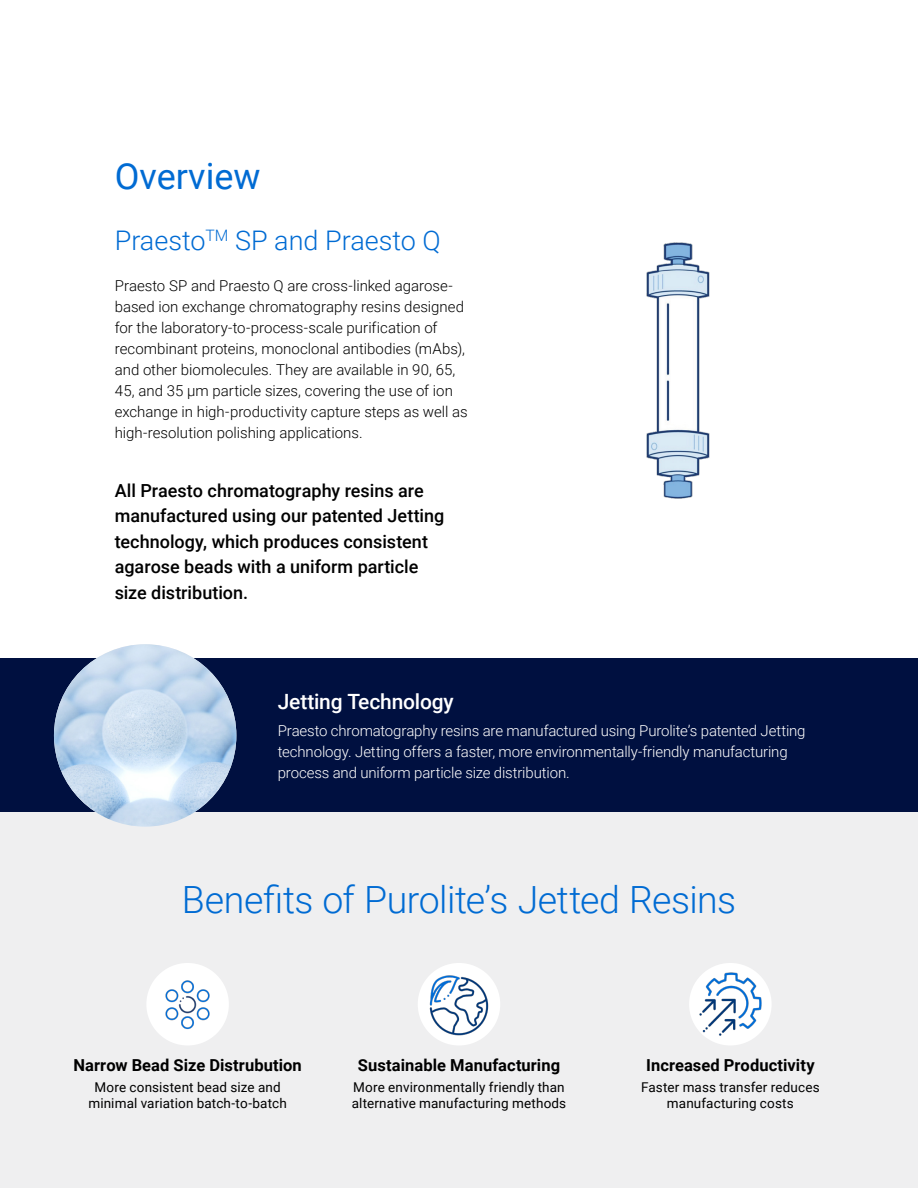
<style>
.page{position:relative;width:918px;height:1188px;background:#fff}
.page>*{position:absolute;margin:0;border:0;box-sizing:border-box;transform-origin:0 0}
.t1{font:300 37.5px "Roboto";letter-spacing:-.015em;color:#006bd3}
.t2{font:36px "Roboto";color:#006bd3}
.t3{font:300 27px "Roboto";color:#006bd3}
.t4{font:500 21px "Roboto";letter-spacing:-.01em;color:#fff}
.t5{font:500 18px/25.5px "Roboto";color:#000}
.t6{font:700 16.5px "Roboto";letter-spacing:.005em;color:#000}
.t7{font:300 15px/21px "Roboto";color:#000}
.t8{font:300 15px/21px "Roboto";letter-spacing:-.01em;color:#fff}
.t9{font:13.5px/16.5px "Roboto";letter-spacing:.01em;color:#000;text-align:center}
</style>
<div class="page">
<img style="left:646px;top:242px;width:64px;height:257px">
<div style="left:0;top:812px;width:918px;height:376px;background:#efeff0"></div>
<div style="left:0;top:659px;width:918px;height:153px;background:#001040"></div>
<div style="left:146px;top:963px;width:83px;height:82px;background:#fff;border-radius:50%"></div>
<div style="left:418px;top:963px;width:82px;height:82px;background:#fff;border-radius:50%"></div>
<div style="left:689px;top:963px;width:83px;height:82px;background:#fff;border-radius:50%"></div>
<img style="left:699px;top:972px;width:63px;height:64px">
<img style="left:427px;top:975px;width:64px;height:61px">
<img style="left:165px;top:980px;width:45px;height:50px">
<img style="left:54px;top:644px;width:182px;height:183px;border-radius:91px">
<h2 class="t2" style="left:115px;top:151px;width:147px">Overview</h2>
<h3 class="t3" style="left:115px;top:222px;width:328px">Praesto<sup>TM</sup> SP and Praesto Q</h3>
<p class="t7" style="left:115px;top:275px;width:354px">Praesto SP and Praesto Q are cross-linked agarose&shy;based ion exchange chromatography resins designed for the laboratory-to-process-scale purification of recombinant proteins, monoclonal antibodies (mAbs), and other biomolecules. They are available in 90, 65, 45, and 35 μm particle sizes, covering the use of ion exchange in high-productivity capture steps as well as high-resolution polishing applications.</p>
<p class="t5" style="left:115px;top:477px;width:331px">All Praesto chromatography resins are manufactured using our patented Jetting technology, which produces consistent agarose beads with a uniform particle size distribution.</p>
<h3 class="t4" style="left:278px;top:686px;width:178px">Jetting Technology</h3>
<p class="t8" style="left:278px;top:720px;width:529px">Praesto chromatography resins are manufactured using Purolite’s patented Jetting technology. Jetting offers a faster, more environmentally-friendly manufacturing process and uniform particle size distribution.</p>
<h1 class="t1" style="left:182px;top:873px;width:556px">Benefits of Purolite’s Jetted Resins</h1>
<p class="t6" style="left:73px;top:1054px;width:230px">Narrow Bead Size Distrubution</p>
<p class="t9" style="left:88px;top:1078px;width:200px">More consistent bead size and minimal variation batch-to-batch</p>
<p class="t6" style="left:358px;top:1054px;width:204px">Sustainable Manufacturing</p>
<p class="t9" style="left:352px;top:1078px;width:216px;text-align:left">More environmentally friendly than alternative manufacturing methods</p>
<p class="t6" style="left:646px;top:1054px;width:170px">Increased Productivity</p>
<p class="t9" style="left:641px;top:1078px;width:180px">Faster mass transfer reduces manufacturing costs</p>
</div>
